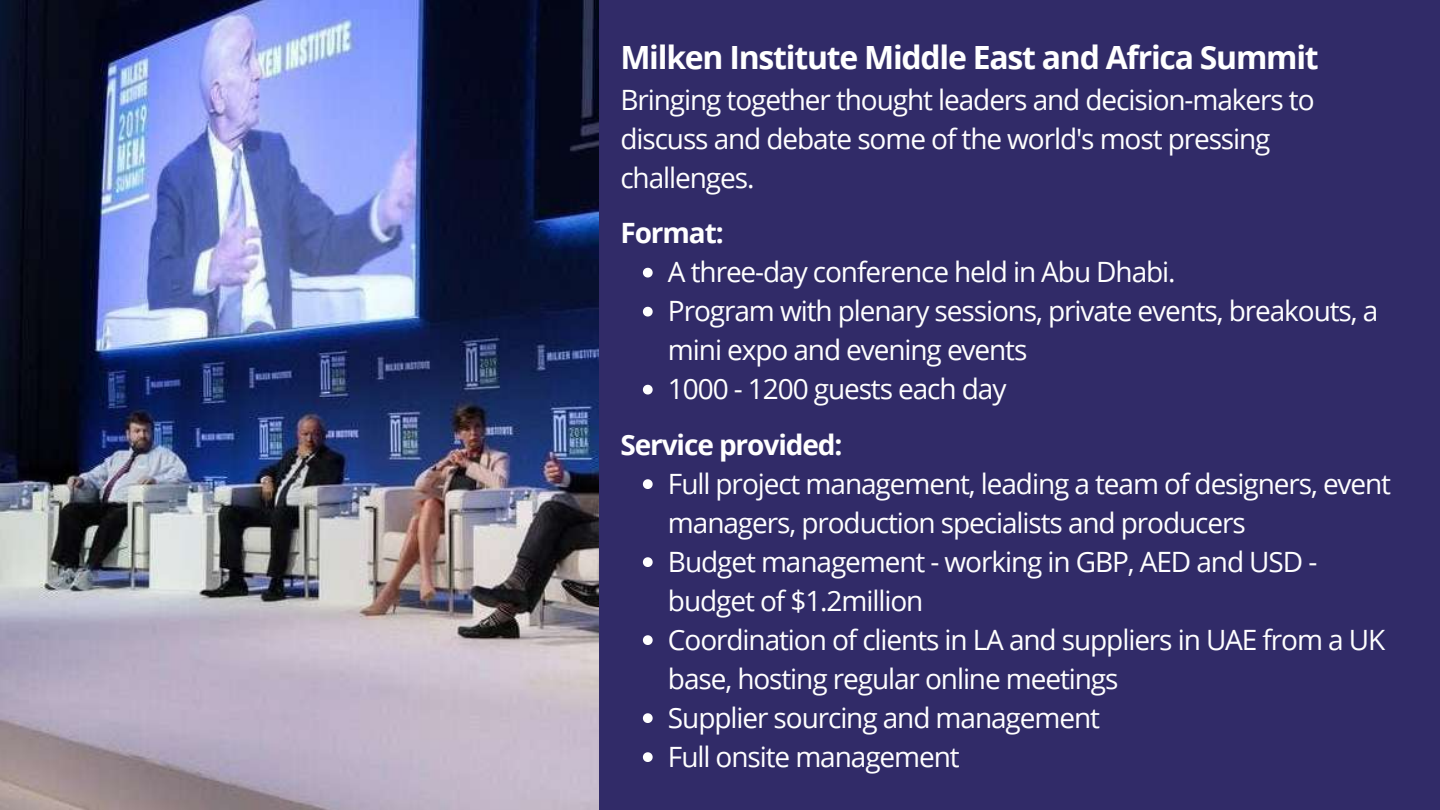
<style>
.page{position:relative;width:1440px;height:810px;background:#312b68}
.page>*{position:absolute;margin:0;border:0;box-sizing:border-box;transform-origin:0 0}
.t1{font:700 32px "Open Sans";letter-spacing:-.04em;color:#fff}
.t2{font:28px/39px "Open Sans";letter-spacing:-.04em;color:#fff}
.t3{font:700 28px "Open Sans";letter-spacing:-.04em;color:#fff}
</style>
<div class="page">
<svg style="left:643px;top:268px;width:10px;height:10px"></svg>
<svg style="left:643px;top:307px;width:10px;height:10px"></svg>
<svg style="left:643px;top:385px;width:10px;height:10px"></svg>
<svg style="left:643px;top:479px;width:10px;height:10px"></svg>
<svg style="left:643px;top:557px;width:10px;height:10px"></svg>
<svg style="left:643px;top:635px;width:10px;height:10px"></svg>
<svg style="left:643px;top:713px;width:10px;height:10px"></svg>
<svg style="left:643px;top:752px;width:10px;height:10px"></svg>
<img style="left:0;top:0;width:598px;height:810px">
<p class="t1" style="left:620px;top:35px;width:700px">Milken Institute Middle East and Africa Summit</p>
<p class="t2" style="left:620px;top:79px;width:696px">Bringing together thought leaders and decision-makers to discuss and debate some of the world's most pressing challenges.</p>
<p class="t3" style="left:620px;top:213px;width:105px">Format:</p>
<p class="t2" style="left:668px;top:252px;width:712px">A three-day conference held in Abu Dhabi.<br>Program with plenary sessions, private events, breakouts, a mini expo and evening events<br>1000 - 1200 guests each day</p>
<p class="t3" style="left:620px;top:425px;width:224px">Service provided:</p>
<p class="t2" style="left:668px;top:463px;width:725px">Full project management, leading a team of designers, event managers, production specialists and producers<br>Budget management - working in GBP, AED and USD - budget of $1.2million<br>Coordination of clients in LA and suppliers in UAE from a UK base, hosting regular online meetings<br>Supplier sourcing and management<br>Full onsite management</p>
</div>
